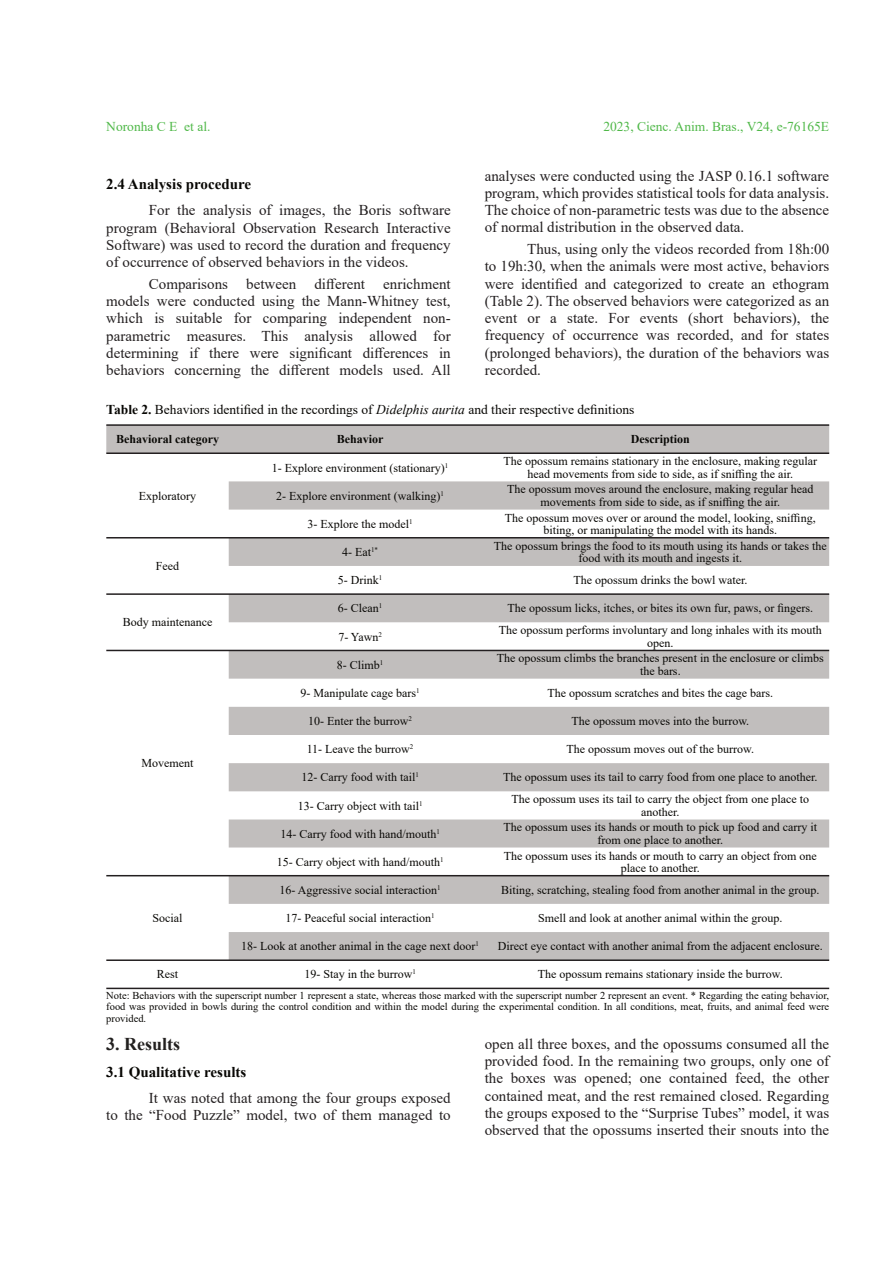
<style>
.page{position:relative;width:893px;height:1263px;background:#fff}
.page>*{position:absolute;margin:0;border:0;box-sizing:border-box;transform-origin:0 0}
.t1{font:700 18px "Times New Roman";color:#22201f}
.t2{font:15px/17.2px "Times New Roman";color:#231f20;text-align:justify}
.t3{font:700 15px "Times New Roman";color:#080704}
.t4{font:13.5px "Times New Roman";color:#080704}
.t5{font:13.5px "Times New Roman";color:#4fb848}
.t6{font:12px/12.5px "Times New Roman";color:#080704;text-align:center}
.t7{font:700 12px "Times New Roman";color:#080704}
.t8{font:10.5px/11.6px "Times New Roman";color:#080704;text-align:justify}
.s1{font-weight:700}
.s2{font-style:italic}
</style>
<div class="page">
<svg style="left:106px;top:426px;width:723px;height:533px"></svg>
<hr style="left:106px;top:424px;width:723px;height:2px;background:#231f20">
<hr style="left:106px;top:452px;width:723px;height:2px;background:#231f20">
<hr style="left:106px;top:537px;width:723px;height:1px;background:#231f20">
<hr style="left:106px;top:593px;width:723px;height:2px;background:#231f20">
<hr style="left:106px;top:650px;width:723px;height:1px;background:#231f20">
<hr style="left:106px;top:875px;width:723px;height:1px;background:#231f20">
<hr style="left:106px;top:959px;width:723px;height:2px;background:#231f20">
<hr style="left:106px;top:988px;width:723px;height:1px;background:#231f20">
<p class="t5" style="left:106px;top:122px;width:106px">Noronha C E et al.</p>
<p class="t5" style="left:603px;top:122px;width:227px">2023, Cienc. Anim. Bras., V24, e-76165E</p>
<p class="t2" style="left:485px;top:168px;width:346px">analyses were conducted using the JASP 0.16.1 software program, which provides statistical tools for data analysis.<br>The choice of non-parametric tests was due to the absence of normal distribution in the observed data.</p>
<p class="t2" style="left:485px;top:242px;width:346px;text-indent:43px">Thus, using only the videos recorded from 18h:00 to 19h:30, when the animals were most active, behaviors were identified and categorized to create an ethogram (Table 2). The observed behaviors were categorized as an event or a state. For events (short behaviors), the frequency of occurrence was recorded, and for states (prolonged behaviors), the duration of the behaviors was recorded.</p>
<p class="t4" style="left:106px;top:405px;width:530px"><span class="s1">Table 2.</span> Behaviors identified in the recordings of <span class="s2">Didelphis aurita</span> and their respective definitions</p>
<p class="t3" style="left:106px;top:179px;width:146px">2.4 Analysis procedure</p>
<p class="t2" style="left:106px;top:203px;width:346px;text-indent:43px">For the analysis of images, the Boris software program (Behavioral Observation Research Interactive Software) was used to record the duration and frequency of occurrence of observed behaviors in the videos.</p>
<p class="t2" style="left:106px;top:277px;width:346px;text-indent:43px">Comparisons between different enrichment models were conducted using the Mann-Whitney test, which is suitable for comparing independent non&shy;parametric measures. This analysis allowed for determining if there were significant differences in behaviors concerning the different models used. All</p>
<p class="t7" style="left:116px;top:435px;width:104px">Behavioral category</p>
<p class="t7" style="left:337px;top:435px;width:48px">Behavior</p>
<p class="t7" style="left:631px;top:435px;width:61px">Description</p>
<p class="t6" style="left:139px;top:491px;width:59px">Exploratory</p>
<p class="t6" style="left:156px;top:561px;width:25px">Feed</p>
<p class="t6" style="left:123px;top:617px;width:91px">Body maintenance</p>
<p class="t6" style="left:142px;top:758px;width:53px">Movement</p>
<p class="t6" style="left:153px;top:913px;width:31px">Social</p>
<p class="t6" style="left:272px;top:462px;width:178px">1- Explore environment (stationary)<sup>1</sup></p>
<p class="t6" style="left:503px;top:456px;width:315px">The opossum remains stationary in the enclosure, making regular head movements from side to side, as if sniffing the air.</p>
<p class="t6" style="left:276px;top:491px;width:169px">2- Explore environment (walking)<sup>1</sup></p>
<p class="t6" style="left:507px;top:484px;width:308px">The opossum moves around the enclosure, making regular head movements from side to side, as if sniffing the air.</p>
<p class="t6" style="left:308px;top:519px;width:107px">3- Explore the model<sup>1</sup></p>
<p class="t6" style="left:505px;top:512px;width:312px">The opossum moves over or around the model, looking, sniffing, biting, or manipulating the model with its hands.</p>
<p class="t6" style="left:342px;top:547px;width:37px">4- Eat<sup>1*</sup></p>
<p class="t6" style="left:494px;top:541px;width:334px">The opossum brings the food to its mouth using its hands or takes the food with its mouth and ingests it.</p>
<p class="t6" style="left:338px;top:575px;width:46px">5- Drink<sup>1</sup></p>
<p class="t6" style="left:573px;top:575px;width:175px">The opossum drinks the bowl water.</p>
<p class="t6" style="left:338px;top:603px;width:46px">6- Clean<sup>1</sup></p>
<p class="t6" style="left:508px;top:603px;width:307px">The opossum licks, itches, or bites its own fur, paws, or fingers.</p>
<p class="t6" style="left:338px;top:631px;width:45px">7- Yawn<sup>2</sup></p>
<p class="t6" style="left:499px;top:625px;width:324px">The opossum performs involuntary and long inhales with its mouth open.</p>
<p class="t6" style="left:337px;top:660px;width:48px">8- Climb<sup>1</sup></p>
<p class="t6" style="left:497px;top:653px;width:329px">The opossum climbs the branches present in the enclosure or climbs the bars.</p>
<p class="t6" style="left:301px;top:688px;width:121px">9- Manipulate cage bars<sup>1</sup></p>
<p class="t6" style="left:547px;top:688px;width:227px">The opossum scratches and bites the cage bars.</p>
<p class="t6" style="left:308px;top:716px;width:105px">10- Enter the burrow<sup>2</sup></p>
<p class="t6" style="left:571px;top:716px;width:179px">The opossum moves into the burrow.</p>
<p class="t6" style="left:307px;top:744px;width:108px">11- Leave the burrow<sup>2</sup></p>
<p class="t6" style="left:567px;top:744px;width:189px">The opossum moves out of the burrow.</p>
<p class="t6" style="left:301px;top:772px;width:119px">12- Carry food with tail<sup>1</sup></p>
<p class="t6" style="left:503px;top:772px;width:316px">The opossum uses its tail to carry food from one place to another.</p>
<p class="t6" style="left:298px;top:800px;width:126px">13- Carry object with tail<sup>1</sup></p>
<p class="t6" style="left:511px;top:794px;width:299px">The opossum uses its tail to carry the object from one place to another.</p>
<p class="t6" style="left:280px;top:828px;width:161px">14- Carry food with hand/mouth<sup>1</sup></p>
<p class="t6" style="left:503px;top:822px;width:315px">The opossum uses its hands or mouth to pick up food and carry it from one place to another.</p>
<p class="t6" style="left:277px;top:857px;width:168px">15- Carry object with hand/mouth<sup>1</sup></p>
<p class="t6" style="left:504px;top:850px;width:315px">The opossum uses its hands or mouth to carry an object from one place to another.</p>
<p class="t6" style="left:280px;top:885px;width:163px">16- Aggressive social interaction<sup>1</sup></p>
<p class="t6" style="left:501px;top:885px;width:320px">Biting, scratching, stealing food from another animal in the group.</p>
<p class="t6" style="left:286px;top:913px;width:151px">17- Peaceful social interaction<sup>1</sup></p>
<p class="t6" style="left:538px;top:913px;width:246px">Smell and look at another animal within the group.</p>
<p class="t6" style="left:241px;top:941px;width:239px">18- Look at another animal in the cage next door<sup>1</sup></p>
<p class="t6" style="left:498px;top:941px;width:327px">Direct eye contact with another animal from the adjacent enclosure.</p>
<p class="t6" style="left:157px;top:969px;width:23px">Rest</p>
<p class="t6" style="left:304px;top:969px;width:113px">19- Stay in the burrow<sup>1</sup></p>
<p class="t6" style="left:538px;top:969px;width:246px">The opossum remains stationary inside the burrow.</p>
<p class="t8" style="left:106px;top:990px;width:724px">Note: Behaviors with the superscript number 1 represent a state, whereas those marked with the superscript number 2 represent an event. * Regarding the eating behavior, food was provided in bowls during the control condition and within the model during the experimental condition. In all conditions, meat, fruits, and animal feed were provided.</p>
<h1 class="t1" style="left:106px;top:1038px;width:76px">3. Results</h1>
<p class="t3" style="left:106px;top:1066px;width:142px">3.1 Qualitative results</p>
<p class="t2" style="left:106px;top:1091px;width:346px;text-align:right">It was noted that among the four groups exposed<br>to the “Food Puzzle” model, two of them managed to</p>
<p class="t2" style="left:485px;top:1037px;width:346px">open all three boxes, and the opossums consumed all the provided food. In the remaining two groups, only one of the boxes was opened; one contained feed, the other contained meat, and the rest remained closed. Regarding the groups exposed to the “Surprise Tubes” model, it was observed that the opossums inserted their snouts into the</p>
</div>
